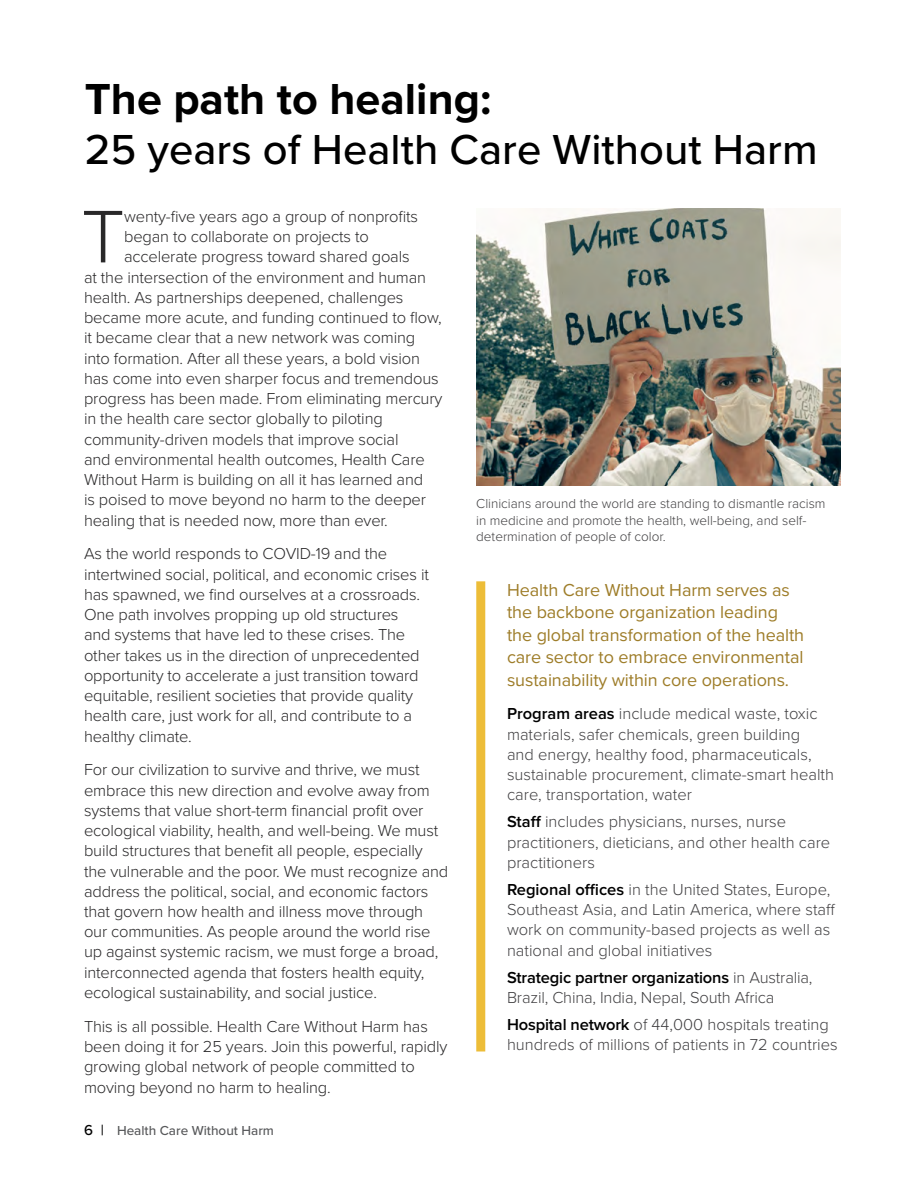
<style>
.page{position:relative;width:918px;height:1188px;background:#fff}
.page>*{position:absolute;margin:0;border:0;box-sizing:border-box;transform-origin:0 0}
.t1{font:300 77.25px "Proxima Nova";color:#292829}
.t2{font:700 45px "Proxima Nova";color:#000}
.t3{font:500 43.5px "Proxima Nova";color:#000}
.t4{font:18px/22.5px "Proxima Nova";letter-spacing:-.005em;color:#9e7d29}
.t5{font:300 16.5px/20.2px "Proxima Nova";letter-spacing:-.01em;color:#292829}
.t6{font:300 16.5px/20.2px "Proxima Nova";color:#414042}
.t7{font:300 13.5px/16.5px "Proxima Nova";color:#414042}
.t8{font:500 13.5px "Proxima Nova";color:#58595b}
.s1{font-weight:600;color:#000}
.s2{font-size:15px;color:#000}
</style>
<div class="page">
<div style="left:476px;top:581px;width:9px;height:471px;background:#edbd38"></div>
<img style="left:476px;top:209px;width:364px;height:277px">
<h2 class="t2" style="left:85px;top:73px;width:408px">The path to healing:</h2>
<h3 class="t3" style="left:85px;top:123px;width:734px">25 years of Health Care Without Harm</h3>
<h1 class="t1" style="left:81px;top:191px;width:45px">T</h1>
<p class="t5" style="left:124px;top:207px;width:296px">wenty-five years ago a group of nonprofits</p>
<p class="t5" style="left:124px;top:227px;width:246px">began to collaborate on projects to</p>
<p class="t5" style="left:124px;top:247px;width:287px">accelerate progress toward shared goals</p>
<p class="t5" style="left:84px;top:267px;width:344px">at the intersection of the environment and human</p>
<p class="t5" style="left:84px;top:288px;width:321px">health. As partnerships deepened, challenges</p>
<p class="t5" style="left:84px;top:308px;width:359px">became more acute, and funding continued to flow,</p>
<p class="t5" style="left:84px;top:328px;width:333px">it became clear that a new network was coming</p>
<p class="t5" style="left:84px;top:348px;width:337px">into formation. After all these years, a bold vision</p>
<p class="t5" style="left:84px;top:369px;width:356px">has come into even sharper focus and tremendous</p>
<p class="t5" style="left:84px;top:389px;width:360px">progress has been made. From eliminating mercury</p>
<p class="t5" style="left:84px;top:409px;width:300px">in the health care sector globally to piloting</p>
<p class="t5" style="left:84px;top:429px;width:316px">community-driven models that improve social</p>
<p class="t5" style="left:84px;top:450px;width:342px">and environmental health outcomes, Health Care</p>
<p class="t5" style="left:84px;top:470px;width:341px">Without Harm is building on all it has learned and</p>
<p class="t5" style="left:84px;top:490px;width:343px">is poised to move beyond no harm to the deeper</p>
<p class="t5" style="left:84px;top:510px;width:305px">healing that is needed now, more than ever.</p>
<p class="t5" style="left:84px;top:544px;width:346px">As the world responds to COVID-19 and the intertwined social, political, and economic crises it has spawned, we find ourselves at a crossroads.<br>One path involves propping up old structures and systems that have led to these crises. The other takes us in the direction of unprecedented opportunity to accelerate a just transition toward equitable, resilient societies that provide quality health care, just work for all, and contribute to a healthy climate.</p>
<p class="t5" style="left:84px;top:760px;width:366px">For our civilization to survive and thrive, we must embrace this new direction and evolve away from systems that value short-term financial profit over ecological viability, health, and well-being. We must build structures that benefit all people, especially the vulnerable and the poor. We must recognize and address the political, social, and economic factors that govern how health and illness move through our communities. As people around the world rise up against systemic racism, we must forge a broad, interconnected agenda that fosters health equity, ecological sustainability, and social justice.</p>
<p class="t5" style="left:84px;top:1016px;width:365px">This is all possible. Health Care Without Harm has been doing it for 25 years. Join this powerful, rapidly growing global network of people committed to moving beyond no harm to healing.</p>
<p class="t7" style="left:476px;top:496px;width:351px">Clinicians around the world are standing to dismantle racism in medicine and promote the health, well-being, and self&shy;determination of people of color.</p>
<p class="t4" style="left:507px;top:579px;width:299px">Health Care Without Harm serves as the backbone organization leading the global transformation of the health care sector to embrace environmental sustainability within core operations.</p>
<p class="t6" style="left:507px;top:704px;width:328px"><span class="s1">Program areas</span> include medical waste, toxic materials, safer chemicals, green building<br>and energy, healthy food, pharmaceuticals, sustainable procurement, climate-smart health care, transportation, water</p>
<p class="t6" style="left:507px;top:812px;width:325px"><span class="s1">Staff</span> includes physicians, nurses, nurse practitioners, dieticians, and other health care practitioners</p>
<p class="t6" style="left:507px;top:879px;width:330px"><span class="s1">Regional offices</span> in the United States, Europe, Southeast Asia, and Latin America, where staff work on community-based projects as well as national and global initiatives</p>
<p class="t6" style="left:507px;top:967px;width:307px"><span class="s1">Strategic partner organizations</span> in Australia,<br>Brazil, China, India, Nepal, South Africa</p>
<p class="t6" style="left:507px;top:1014px;width:332px"><span class="s1">Hospital network</span> of 44,000 hospitals treating hundreds of millions of patients in 72 countries</p>
<p class="t8" style="left:84px;top:1123px;width:191px"><span class="s2">6 |</span> Health Care Without Harm</p>
</div>
